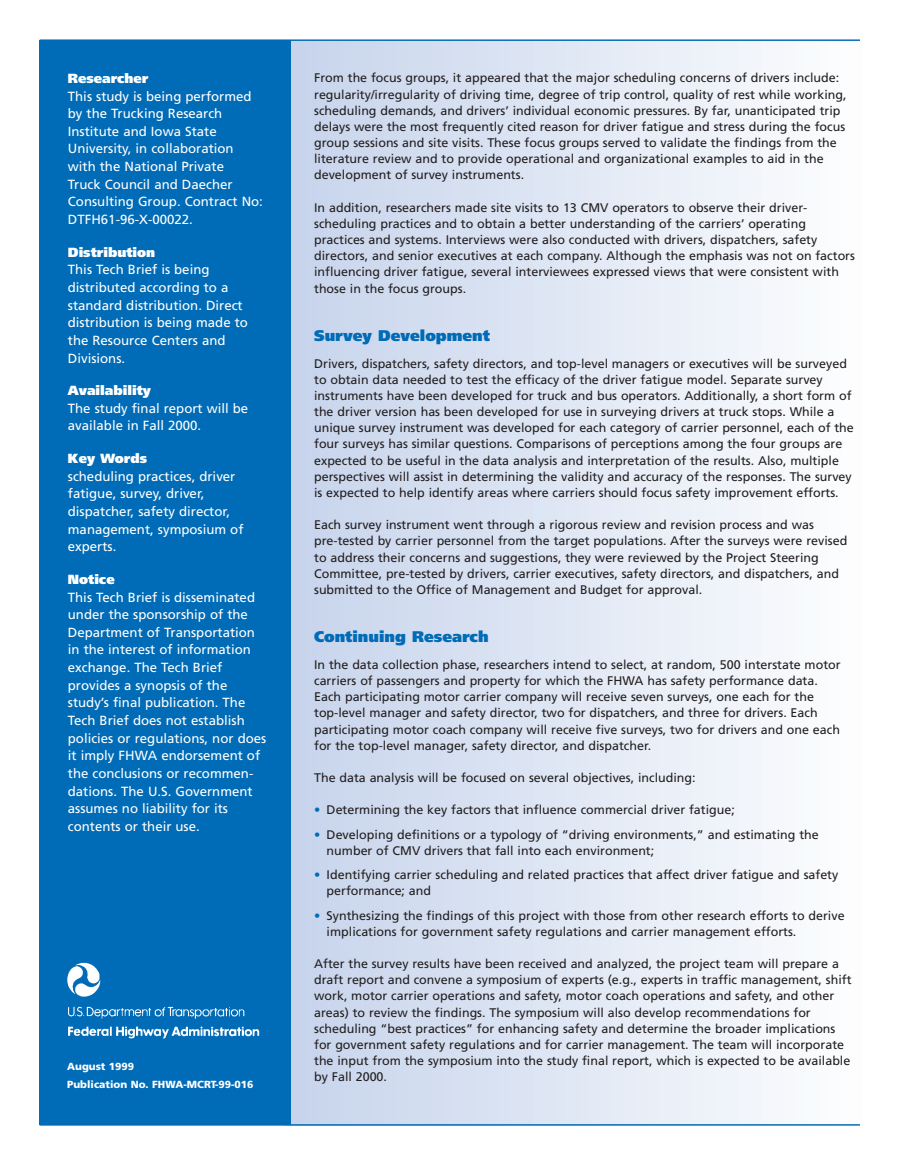
<style>
.page{position:relative;width:918px;height:1164px;background:#fff}
.page>*{position:absolute;margin:0;border:0;box-sizing:border-box;transform-origin:0 0}
.t1{font:900 15.45px "Frutiger";color:#006bb6}
.t2{font:13.2px/17.7px "Frutiger";color:#fff}
.t3{font:900 13.2px "Frutiger";color:#fff}
.t4{font:12.45px/16.2px "Frutiger";color:#231f20}
.t5{font:900 10.35px/17.7px "Frutiger";color:#fff}
.s1{color:#006bb6}
</style>
<div class="page">
<div style="left:284px;top:40px;width:13px;height:1085px;background:#c6d3eb"></div>
<div style="left:292px;top:40px;width:16px;height:1085px;background:#c7d4ec"></div>
<div style="left:303px;top:40px;width:17px;height:1085px;background:#c8d5ec"></div>
<div style="left:315px;top:40px;width:16px;height:1085px;background:#c9d6ed"></div>
<div style="left:326px;top:40px;width:16px;height:1085px;background:#cbd7ed"></div>
<div style="left:337px;top:40px;width:17px;height:1085px;background:#ccd8ed"></div>
<div style="left:349px;top:40px;width:16px;height:1085px;background:#cdd9ee"></div>
<div style="left:360px;top:40px;width:16px;height:1085px;background:#ced9ee"></div>
<div style="left:372px;top:40px;width:16px;height:1085px;background:#cfdaee"></div>
<div style="left:383px;top:40px;width:16px;height:1085px;background:#d0dbef"></div>
<div style="left:394px;top:40px;width:17px;height:1085px;background:#d1dcef"></div>
<div style="left:406px;top:40px;width:16px;height:1085px;background:#d2ddf0"></div>
<div style="left:417px;top:40px;width:16px;height:1085px;background:#d3ddf0"></div>
<div style="left:429px;top:40px;width:16px;height:1085px;background:#d4def0"></div>
<div style="left:440px;top:40px;width:16px;height:1085px;background:#d5dff1"></div>
<div style="left:451px;top:40px;width:16px;height:1085px;background:#d6e0f1"></div>
<div style="left:463px;top:40px;width:16px;height:1085px;background:#d7e0f1"></div>
<div style="left:474px;top:40px;width:16px;height:1085px;background:#d8e1f2"></div>
<div style="left:485px;top:40px;width:17px;height:1085px;background:#d9e2f2"></div>
<div style="left:497px;top:40px;width:16px;height:1085px;background:#dae3f3"></div>
<div style="left:508px;top:40px;width:16px;height:1085px;background:#dbe4f3"></div>
<div style="left:520px;top:40px;width:16px;height:1085px;background:#dce4f3"></div>
<div style="left:531px;top:40px;width:16px;height:1085px;background:#dde6f4"></div>
<div style="left:542px;top:40px;width:16px;height:1085px;background:#dee6f4"></div>
<div style="left:554px;top:40px;width:16px;height:1085px;background:#e0e7f4"></div>
<div style="left:565px;top:40px;width:16px;height:1085px;background:#e1e8f5"></div>
<div style="left:576px;top:40px;width:17px;height:1085px;background:#e2e9f5"></div>
<div style="left:588px;top:40px;width:16px;height:1085px;background:#e3e9f5"></div>
<div style="left:599px;top:40px;width:16px;height:1085px;background:#e4ebf6"></div>
<div style="left:611px;top:40px;width:16px;height:1085px;background:#e5ecf6"></div>
<div style="left:622px;top:40px;width:16px;height:1085px;background:#e7ecf7"></div>
<div style="left:633px;top:40px;width:16px;height:1085px;background:#e8edf7"></div>
<div style="left:645px;top:40px;width:16px;height:1085px;background:#e9eef7"></div>
<div style="left:656px;top:40px;width:16px;height:1085px;background:#eaeff8"></div>
<div style="left:667px;top:40px;width:17px;height:1085px;background:#ebf0f8"></div>
<div style="left:679px;top:40px;width:16px;height:1085px;background:#ecf1f9"></div>
<div style="left:690px;top:40px;width:16px;height:1085px;background:#edf2f9"></div>
<div style="left:702px;top:40px;width:16px;height:1085px;background:#eef2f9"></div>
<div style="left:713px;top:40px;width:16px;height:1085px;background:#eff3fa"></div>
<div style="left:724px;top:40px;width:17px;height:1085px;background:#f0f4fa"></div>
<div style="left:736px;top:40px;width:16px;height:1085px;background:#f2f5fa"></div>
<div style="left:747px;top:40px;width:16px;height:1085px;background:#f3f5fa"></div>
<div style="left:758px;top:40px;width:17px;height:1085px;background:#f4f7fb"></div>
<div style="left:770px;top:40px;width:16px;height:1085px;background:#f5f7fb"></div>
<div style="left:781px;top:40px;width:16px;height:1085px;background:#f6f8fc"></div>
<div style="left:793px;top:40px;width:16px;height:1085px;background:#f7fafc"></div>
<div style="left:804px;top:40px;width:16px;height:1085px;background:#f9fafc"></div>
<div style="left:815px;top:40px;width:17px;height:1085px;background:#fafbfd"></div>
<div style="left:827px;top:40px;width:16px;height:1085px;background:#fbfcfd"></div>
<div style="left:40px;top:40px;width:251px;height:1085px;background:#006bb6"></div>
<img style="left:67px;top:962px;width:193px;height:77px">
<hr style="left:40px;top:39px;width:820px;height:2px;background:#006bb6">
<hr style="left:40px;top:1124px;width:820px;height:2px;background:#006bb6">
<p class="t3" style="left:68px;top:73px;width:82px">Researcher</p>
<p class="t2" style="left:68px;top:88px;width:197px">This study is being performed by the Trucking Research<br>Institute and Iowa State<br>University, in collaboration with the National Private<br>Truck Council and Daecher<br>Consulting Group. Contract No:<br>DTFH61-96-X-00022.</p>
<p class="t3" style="left:68px;top:247px;width:89px">Distribution</p>
<p class="t2" style="left:68px;top:262px;width:182px">This Tech Brief is being distributed according to a standard distribution. Direct distribution is being made to the Resource Centers and<br>Divisions.</p>
<p class="t3" style="left:68px;top:385px;width:85px">Availability</p>
<p class="t2" style="left:68px;top:400px;width:182px">The study final report will be available in Fall 2000.</p>
<p class="t3" style="left:68px;top:453px;width:81px">Key Words</p>
<p class="t2" style="left:68px;top:468px;width:177px">scheduling practices, driver fatigue, survey, driver, dispatcher, safety director, management, symposium of experts.</p>
<p class="t3" style="left:68px;top:574px;width:48px">Notice</p>
<p class="t2" style="left:68px;top:589px;width:200px">This Tech Brief is disseminated under the sponsorship of the<br>Department of Transportation in the interest of information exchange. The Tech Brief provides a synopsis of the study’s final publication. The<br>Tech Brief does not establish policies or regulations, nor does it imply FHWA endorsement of the conclusions or recommen&shy;dations. The U.S. Government assumes no liability for its contents or their use.</p>
<p class="t5" style="left:67px;top:1059px;width:188px">August 1999<br>Publication No. FHWA-MCRT-99-016</p>
<p class="t4" style="left:314px;top:71px;width:534px">From the focus groups, it appeared that the major scheduling concerns of drivers include: regularity/irregularity of driving time, degree of trip control, quality of rest while working, scheduling demands, and drivers’ individual economic pressures. By far, unanticipated trip delays were the most frequently cited reason for driver fatigue and stress during the focus group sessions and site visits. These focus groups served to validate the findings from the literature review and to provide operational and organizational examples to aid in the development of survey instruments.</p>
<p class="t4" style="left:314px;top:200px;width:542px">In addition, researchers made site visits to 13 CMV operators to observe their driver&shy;scheduling practices and to obtain a better understanding of the carriers’ operating practices and systems. Interviews were also conducted with drivers, dispatchers, safety directors, and senior executives at each company. Although the emphasis was not on factors influencing driver fatigue, several interviewees expressed views that were consistent with those in the focus groups.</p>
<p class="t1" style="left:314px;top:330px;width:177px">Survey Development</p>
<p class="t4" style="left:314px;top:356px;width:541px">Drivers, dispatchers, safety directors, and top-level managers or executives will be surveyed to obtain data needed to test the efficacy of the driver fatigue model. Separate survey instruments have been developed for truck and bus operators. Additionally, a short form of the driver version has been developed for use in surveying drivers at truck stops. While a unique survey instrument was developed for each category of carrier personnel, each of the four surveys has similar questions. Comparisons of perceptions among the four groups are expected to be useful in the data analysis and interpretation of the results. Also, multiple perspectives will assist in determining the validity and accuracy of the responses. The survey is expected to help identify areas where carriers should focus safety improvement efforts.</p>
<p class="t4" style="left:314px;top:518px;width:535px">Each survey instrument went through a rigorous review and revision process and was pre-tested by carrier personnel from the target populations. After the surveys were revised to address their concerns and suggestions, they were reviewed by the Project Steering Committee, pre-tested by drivers, carrier executives, safety directors, and dispatchers, and submitted to the Office of Management and Budget for approval.</p>
<p class="t1" style="left:314px;top:631px;width:176px">Continuing Research</p>
<p class="t4" style="left:314px;top:657px;width:528px">In the data collection phase, researchers intend to select, at random, 500 interstate motor carriers of passengers and property for which the FHWA has safety performance data.<br>Each participating motor carrier company will receive seven surveys, one each for the top-level manager and safety director, two for dispatchers, and three for drivers. Each participating motor coach company will receive five surveys, two for drivers and one each for the top-level manager, safety director, and dispatcher.</p>
<p class="t4" style="left:314px;top:771px;width:383px">The data analysis will be focused on several objectives, including:</p>
<p class="t4" style="left:314px;top:803px;width:422px"><span class="s1">•</span> Determining the key factors that influence commercial driver fatigue;</p>
<p class="t4" style="left:327px;top:827px;width:494px;text-indent:-12px"><span class="s1">•</span> Developing definitions or a typology of “driving environments,” and estimating the number of CMV drivers that fall into each environment;</p>
<p class="t4" style="left:327px;top:868px;width:513px;text-indent:-12px"><span class="s1">•</span> Identifying carrier scheduling and related practices that affect driver fatigue and safety performance; and</p>
<p class="t4" style="left:327px;top:908px;width:519px;text-indent:-12px"><span class="s1">•</span> Synthesizing the findings of this project with those from other research efforts to derive implications for government safety regulations and carrier management efforts.</p>
<p class="t4" style="left:314px;top:957px;width:539px">After the survey results have been received and analyzed, the project team will prepare a draft report and convene a symposium of experts (e.g., experts in traffic management, shift work, motor carrier operations and safety, motor coach operations and safety, and other areas) to review the findings. The symposium will also develop recommendations for scheduling “best practices” for enhancing safety and determine the broader implications for government safety regulations and for carrier management. The team will incorporate the input from the symposium into the study final report, which is expected to be available by Fall 2000.</p>
</div>
